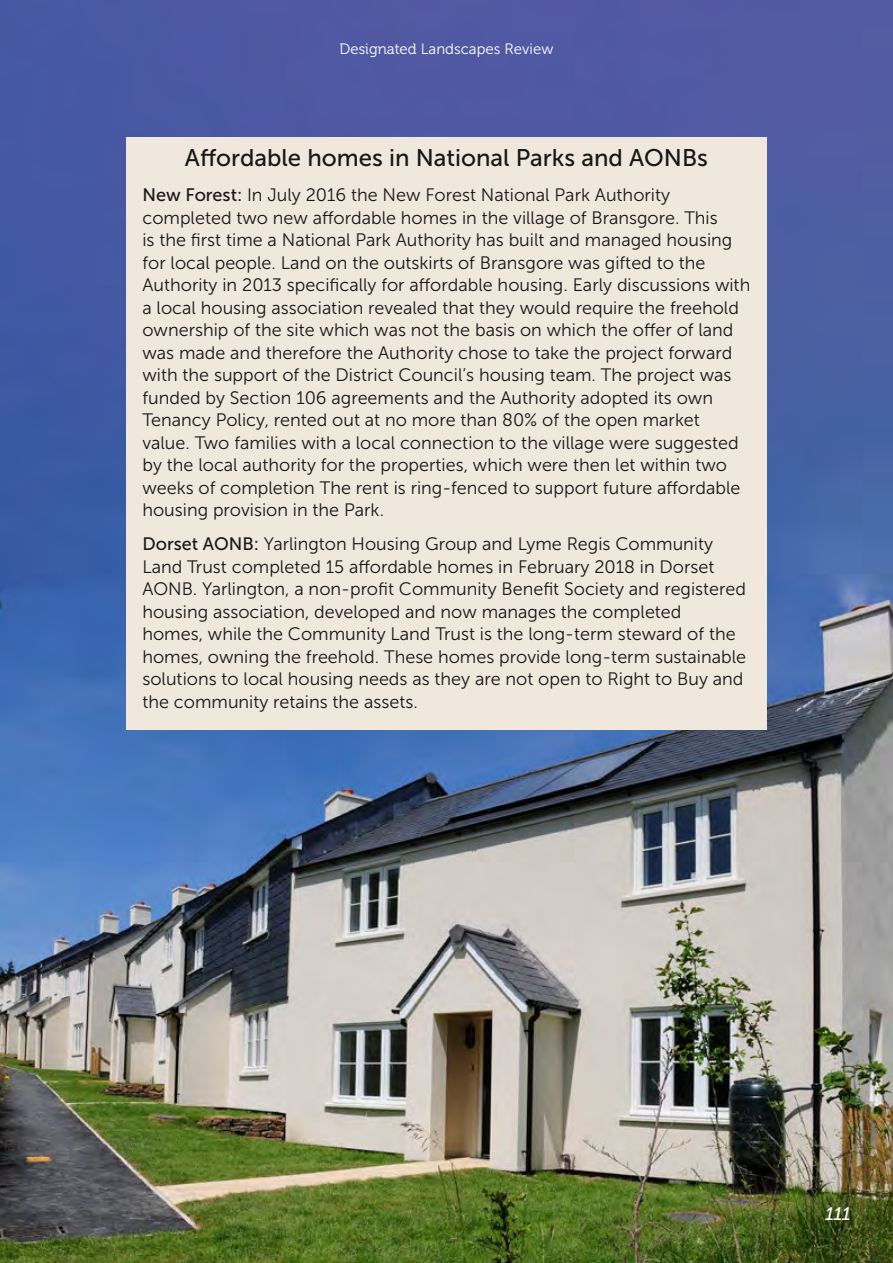
<style>
.page{position:relative;width:893px;height:1263px;background:#fff}
.page>*{position:absolute;margin:0;border:0;box-sizing:border-box;transform-origin:0 0}
.Proposals_Box_Head{font:24px "Museo Sans 500";color:#181716}
.Proposals_Box_Text{font:18px/22.5px "Museo Sans 300";color:#181716}
.t1{font:italic 18px "Museo 500";color:#fff}
.t2{font:15px "Museo Sans 300";color:#fff}
.s1{font-family:"Museo 300"}
.s2{font-family:"Museo Sans 500"}
</style>
<div class="page">
<img style="left:0;top:0;width:893px;height:1263px">
<div style="left:126px;top:137px;width:641px;height:43px;background:#f0e7dd"></div>
<div style="left:126px;top:179px;width:641px;height:359px;background:#f0e7dd"></div>
<div style="left:126px;top:528px;width:641px;height:201px;background:#f0e7dd"></div>
<p class="t2" style="left:340px;top:41px;width:215px"><span class="s1">Designated</span> Landscapes Review</p>
<p class="Proposals_Box_Head" style="left:185px;top:144px;width:525px">Affordable homes in National Parks and AONBs</p>
<p class="Proposals_Box_Text" style="left:142px;top:184px;width:609px"><span class="s2">New Forest:</span> In July 2016 the New Forest National Park Authority completed two new affordable homes in the village of Bransgore. This<br>is the first time a National Park Authority has built and managed housing for local people. Land on the outskirts of Bransgore was gifted to the Authority in 2013 specifically for affordable housing. Early discussions with a local housing association revealed that they would require the freehold ownership of the site which was not the basis on which the offer of land was made and therefore the Authority chose to take the project forward with the support of the District Council’s housing team. The project was funded by Section 106 agreements and the Authority adopted its own Tenancy Policy, rented out at no more than 80% of the open market value. Two families with a local connection to the village were suggested by the local authority for the properties, which were then let within two weeks of completion The rent is ring- fenced to support future affordable housing provision in the Park.</p>
<p class="Proposals_Box_Text" style="left:142px;top:533px;width:605px"><span class="s2">Dorset AONB:</span> Yarlington Housing Group and Lyme Regis Community Land Trust completed 15 affordable homes in February 2018 in Dorset AONB. Yarlington, a non- profit Community Benefit Society and registered housing association, developed and now manages the completed homes, while the Community Land Trust is the long-term steward of the homes, owning the freehold. These homes provide long-term sustainable solutions to local housing needs as they are not open to Right to Buy and the community retains the assets.</p>
<p class="t1" style="left:825px;top:1204px;width:26px">111</p>
</div>
